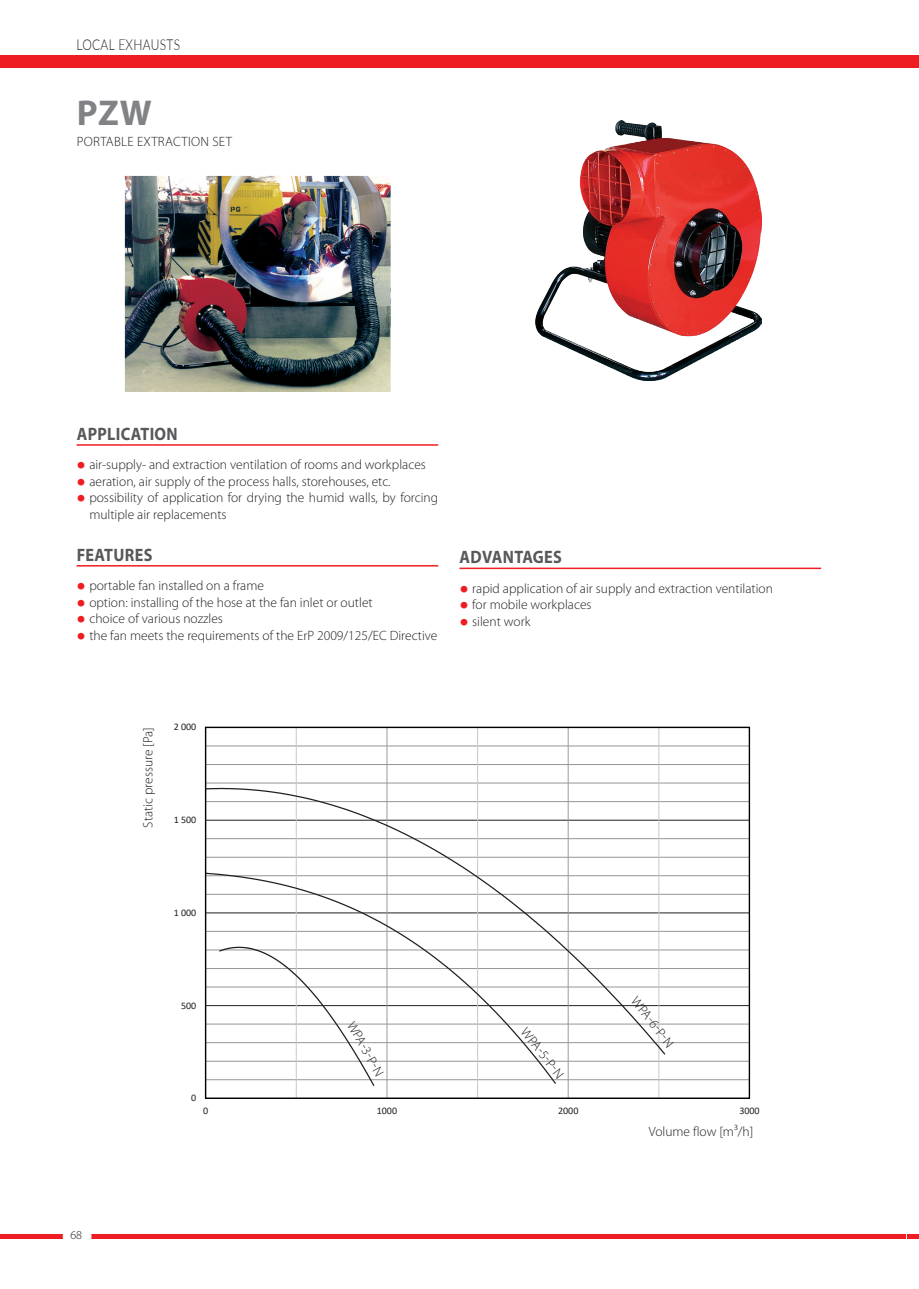
<style>
.page{position:relative;width:919px;height:1289px;background:#fff}
.page>*{position:absolute;margin:0;border:0;box-sizing:border-box;transform-origin:0 0}
.t1{font:700 36px "Myriad Pro";color:#808285}
.t2{font:700 18px "Myriad Pro";letter-spacing:.02em;color:#57585a;scale:.9 1}
.t3{font:300 15px "Lato";letter-spacing:.025em;color:#231f20;scale:.8 1}
.t4{font:300 13.5px/16.5px "Myriad Pro";color:#231f20}
.t5{font:300 13.5px "Myriad Pro";letter-spacing:.02em;color:#231f20}
.t6{font:300 12px "Myriad Pro";color:#231f20}
.t7{font:10.05px "Calibri";letter-spacing:-.005em;color:#231f20}
.s1{font-size:37.5px;color:#ee1d23}
</style>
<div class="page">
<hr style="left:907px;top:1234px;width:11px;height:4px;background:#ee1d23">
<hr style="left:0;top:1234px;width:905px;height:4px;background:#ee1d23">
<div style="left:63px;top:1221px;width:28px;height:29px;background:#fff;border-radius:50%"></div>
<div style="left:906px;top:55px;width:12px;height:13px;background:#ee1d23"></div>
<div style="left:0;top:55px;width:906px;height:13px;background:#ee1d23"></div>
<img style="left:535px;top:120px;width:226px;height:261px">
<hr style="left:77px;top:444px;width:361px;height:2px;background:#ee1d23">
<hr style="left:77px;top:565px;width:361px;height:1px;background:#ee1d23">
<hr style="left:459px;top:567px;width:362px;height:2px;background:#ee1d23">
<hr style="left:206px;top:1079px;width:543px;height:1px;background:#939598">
<hr style="left:206px;top:1060px;width:543px;height:1px;background:#939598">
<hr style="left:206px;top:1042px;width:543px;height:1px;background:#939598">
<hr style="left:206px;top:1023px;width:543px;height:1px;background:#939598">
<hr style="left:206px;top:986px;width:543px;height:1px;background:#939598">
<hr style="left:206px;top:968px;width:543px;height:1px;background:#939598">
<hr style="left:206px;top:949px;width:543px;height:1px;background:#939598">
<hr style="left:206px;top:931px;width:543px;height:1px;background:#939598">
<hr style="left:206px;top:894px;width:543px;height:1px;background:#939598">
<hr style="left:206px;top:875px;width:543px;height:1px;background:#939598">
<hr style="left:206px;top:857px;width:543px;height:1px;background:#939598">
<hr style="left:206px;top:838px;width:543px;height:1px;background:#939598">
<hr style="left:206px;top:801px;width:543px;height:1px;background:#939598">
<hr style="left:206px;top:782px;width:543px;height:1px;background:#939598">
<hr style="left:206px;top:764px;width:543px;height:1px;background:#939598">
<hr style="left:206px;top:745px;width:543px;height:1px;background:#939598">
<hr style="left:206px;top:1005px;width:543px;height:1px;background:#231f20">
<hr style="left:206px;top:912px;width:543px;height:1px;background:#231f20">
<hr style="left:206px;top:819px;width:543px;height:1px;background:#231f20">
<hr style="left:296px;top:727px;width:1px;height:371px;background:#c7c8ca">
<hr style="left:477px;top:727px;width:1px;height:371px;background:#c7c8ca">
<hr style="left:658px;top:727px;width:1px;height:371px;background:#c7c8ca">
<hr style="left:386px;top:727px;width:1px;height:371px;background:#989a9d">
<hr style="left:568px;top:727px;width:1px;height:371px;background:#989a9d">
<svg style="left:207px;top:1055px;width:350px;height:29px"></svg>
<svg style="left:207px;top:787px;width:459px;height:268px"></svg>
<img style="left:126px;top:177px;width:263px;height:213px">
<div style="left:123px;top:174px;width:269px;height:219px;border:2px solid #fff"></div>
<p class="t3" style="left:77px;top:35px;width:131px">LOCAL EXHAUSTS</p>
<h1 class="t1" style="left:77px;top:89px;width:76px">PZW</h1>
<p class="t5" style="left:77px;top:134px;width:157px">PORTABLE EXTRACTION SET</p>
<h2 class="t2" style="left:77px;top:422px;width:114px">APPLICATION</h2>
<p class="t4" style="left:77px;top:456px;width:351px"><span class="s1">•</span> air-supply- and extraction ventilation of rooms and workplaces</p>
<p class="t4" style="left:77px;top:473px;width:315px"><span class="s1">•</span> aeration, air supply of the process halls, storehouses, etc.</p>
<p class="t4" style="left:89px;top:489px;width:350px;text-indent:-13px"><span class="s1">•</span> possibility of application for drying the humid walls, by forcing multiple air replacements</p>
<h2 class="t2" style="left:77px;top:543px;width:86px">FEATURES</h2>
<p class="t4" style="left:77px;top:577px;width:189px"><span class="s1">•</span> portable fan installed on a frame</p>
<p class="t4" style="left:77px;top:594px;width:297px"><span class="s1">•</span> option: installing of the hose at the fan inlet or outlet</p>
<p class="t4" style="left:77px;top:610px;width:148px"><span class="s1">•</span> choice of various nozzles</p>
<p class="t4" style="left:77px;top:627px;width:362px"><span class="s1">•</span> the fan meets the requirements of the ErP 2009/125/EC Directive</p>
<h2 class="t2" style="left:459px;top:545px;width:115px">ADVANTAGES</h2>
<p class="t4" style="left:459px;top:580px;width:315px"><span class="s1">•</span> rapid application of air supply and extraction ventilation</p>
<p class="t4" style="left:459px;top:596px;width:134px"><span class="s1">•</span> for mobile workplaces</p>
<p class="t4" style="left:459px;top:613px;width:73px"><span class="s1">•</span> silent work</p>
<p class="t4" style="left:140px;top:827px;width:102px;rotate:-90deg">Static pressure [Pa]</p>
<p class="t7" style="left:174px;top:720px;width:24px">2 000</p>
<p class="t7" style="left:174px;top:812px;width:24px">1 500</p>
<p class="t7" style="left:174px;top:905px;width:24px">1 000</p>
<p class="t7" style="left:181px;top:998px;width:17px">500</p>
<p class="t7" style="left:191px;top:1090px;width:7px">0</p>
<p class="t4" style="left:358px;top:1018px;width:62px;rotate:61deg">WPA-3-P-N</p>
<p class="t4" style="left:530px;top:1023px;width:62px;rotate:52deg">WPA-5-P-N</p>
<p class="t4" style="left:640px;top:993px;width:62px;rotate:52deg">WPA-6-P-N</p>
<p class="t7" style="left:203px;top:1103px;width:7px">0</p>
<p class="t7" style="left:377px;top:1103px;width:22px">1000</p>
<p class="t7" style="left:558px;top:1103px;width:22px">2000</p>
<p class="t7" style="left:739px;top:1103px;width:22px">3000</p>
<p class="t6" style="left:70px;top:1228px;width:13px">68</p>
<p class="t4" style="left:648px;top:1123px;width:106px">Volume flow [m³/h]</p>
</div>
